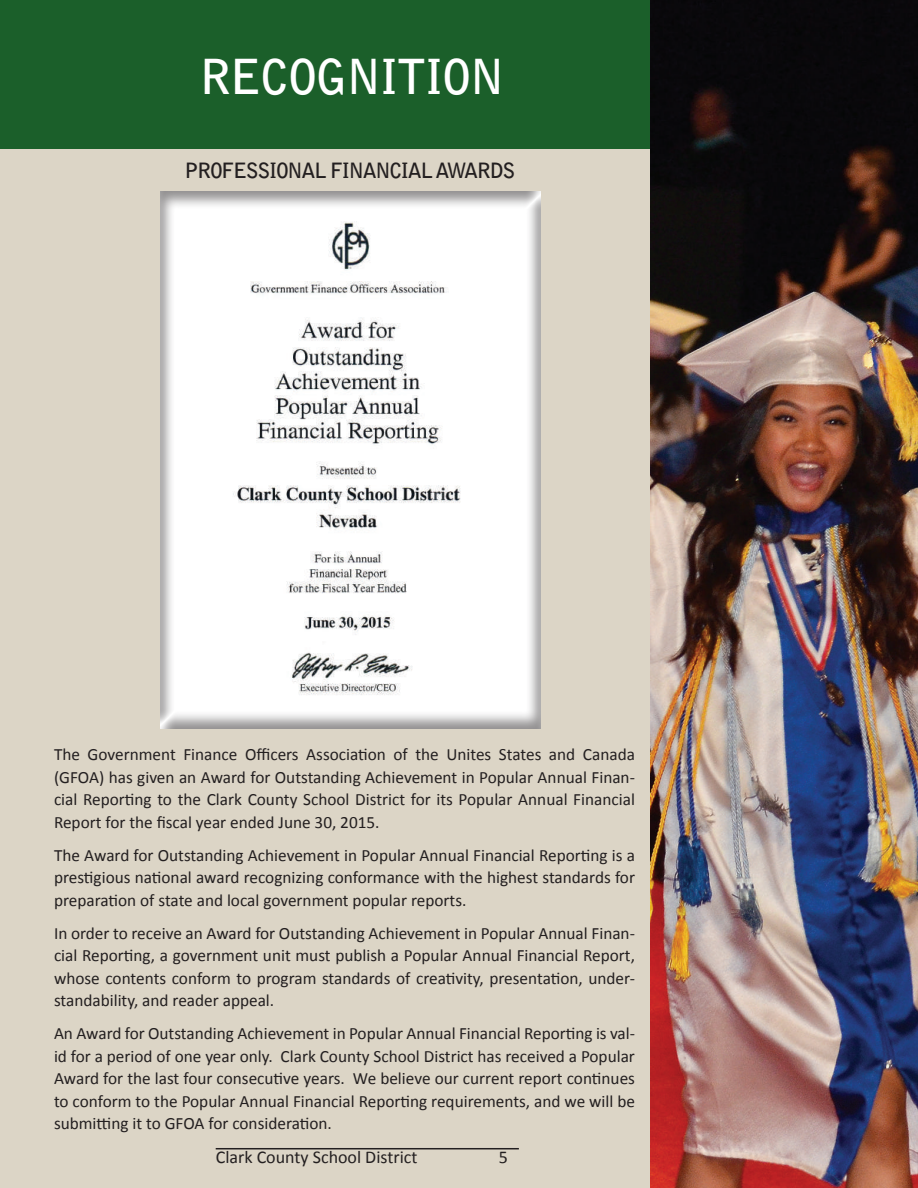
<style>
.page{position:relative;width:918px;height:1188px;background:#dcd5c6}
.page>*{position:absolute;margin:0;border:0;box-sizing:border-box;transform-origin:0 0}
.t1{font:700 48px "Bell Gothic Std";letter-spacing:-.03em;color:#fff}
.t2{font:700 21px "Bell Gothic Std";letter-spacing:-.06em;color:#231f20}
.t3{font:18px "Calibri";color:#231f20}
.t4{font:17.25px/22.5px "Calibri";color:#231f20;text-align:justify}
</style>
<div class="page">
<hr style="left:216px;top:1148px;width:303px;height:1px;background:#231f20">
<div style="left:161px;top:190px;width:381px;height:540px;background:#231f20;opacity:.5"></div>
<div style="left:0;top:0;width:657px;height:149px;background:#1b5f2a"></div>
<img style="left:651px;top:0;width:267px;height:1188px">
<h1 class="t1" style="left:199px;top:47px;width:307px">RECOGNITION</h1>
<p class="t2" style="left:185px;top:157px;width:332px">PROFESSIONAL FINANCIAL AWARDS</p>
<p class="t4" style="left:54px;top:743px;width:583px">The Government Finance Officers Association of the Unites States and Canada (GFOA) has given an Award for Outstanding Achievement in Popular Annual Finan&shy;cial Reporting to the Clark County School District for its Popular Annual Financial Report for the fiscal year ended June 30, 2015.</p>
<p class="t4" style="left:54px;top:844px;width:583px">The Award for Outstanding Achievement in Popular Annual Financial Reporting is a prestigious national award recognizing conformance with the highest standards for preparation of state and local government popular reports.</p>
<p class="t4" style="left:54px;top:922px;width:583px">In order to receive an Award for Outstanding Achievement in Popular Annual Finan&shy;cial Reporting, a government unit must publish a Popular Annual Financial Report, whose contents conform to program standards of creativity, presentation, under&shy;standability, and reader appeal.</p>
<p class="t4" style="left:54px;top:1022px;width:583px">An Award for Outstanding Achievement in Popular Annual Financial Reporting is val&shy;id for a period of one year only. Clark County School District has received a Popular Award for the last four consecutive years. We believe our current report continues to conform to the Popular Annual Financial Reporting requirements, and we will be submitting it to GFOA for consideration.</p>
<p class="t3" style="left:216px;top:1146px;width:203px">Clark County School District</p>
<p class="t3" style="left:499px;top:1146px;width:11px">5</p>
</div>
